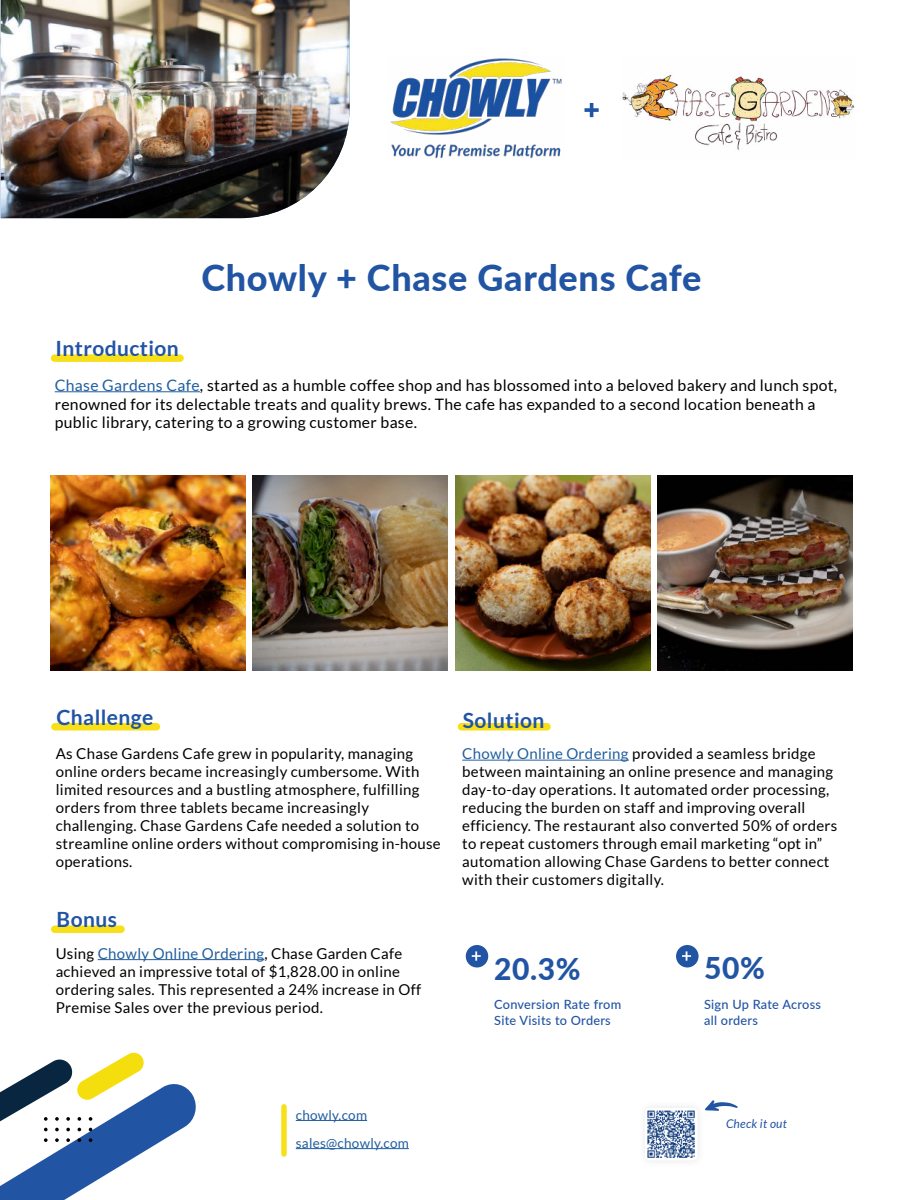
<style>
.page{position:relative;width:900px;height:1200px;background:#fff}
.page>*{position:absolute;margin:0;border:0;box-sizing:border-box;transform-origin:0 0}
.t1{font:800 36px "Lato";letter-spacing:.02em;color:#2154a3}
.t2{font:800 30px "Lato";color:#2154a3}
.t3{font:700 21px "Lato";letter-spacing:.02em;color:#2154a3}
.t4{font:15.75px/18.9px "Lato";letter-spacing:.02em;color:#000}
.t5{font:15px/18px "Lato";letter-spacing:.02em;color:#000}
.t6{font:13.5px/28.2px "Lato";letter-spacing:.02em;color:#215e9e}
.t7{font:500 12.75px/15.3px "Lato";letter-spacing:.02em;color:#2154a3}
.t8{font:italic 12px "Lato";letter-spacing:.02em;color:#2154a3}
.s1{color:#215e9e}
</style>
<div class="page">
<div style="left:281px;top:1104px;width:6px;height:53px;background:#f7e01a;border-radius:3px"></div>
<hr style="left:296px;top:1120px;width:71px;height:1px;background:#215e9e">
<hr style="left:296px;top:1148px;width:113px;height:1px;background:#215e9e">
<img style="left:390px;top:58px;width:172px;height:101px">
<svg style="left:585px;top:103px;width:14px;height:14px"></svg>
<img style="left:623px;top:75px;width:231px;height:75px">
<img style="left:1px;top:0;width:349px;height:218px">
<div style="left:51px;top:354px;width:133px;height:8px;background:#f7e01a;border-radius:4px"></div>
<hr style="left:55px;top:391px;width:145px;height:1px;background:#215e9e">
<img style="left:50px;top:476px;width:195px;height:194px">
<img style="left:253px;top:476px;width:195px;height:194px">
<img style="left:455px;top:476px;width:195px;height:194px">
<img style="left:658px;top:476px;width:195px;height:194px">
<svg style="left:0;top:1052px;width:196px;height:148px"></svg>
<div style="left:51px;top:723px;width:109px;height:7px;background:#f7e01a;border-radius:4px"></div>
<div style="left:458px;top:723px;width:93px;height:7px;background:#f7e01a;border-radius:4px"></div>
<hr style="left:462px;top:760px;width:167px;height:1px;background:#215e9e">
<div style="left:51px;top:925px;width:74px;height:8px;background:#f7e01a;border-radius:4px"></div>
<hr style="left:98px;top:959px;width:166px;height:1px;background:#215e9e">
<div style="left:466px;top:945px;width:22px;height:22px;background:#2154a3;border-radius:50%"></div>
<svg style="left:472px;top:951px;width:9px;height:10px"></svg>
<div style="left:676px;top:945px;width:23px;height:22px;background:#2154a3;border-radius:50%"></div>
<svg style="left:682px;top:951px;width:9px;height:10px"></svg>
<svg style="left:706px;top:1100px;width:32px;height:11px"></svg>
<div style="left:637px;top:1100px;width:69px;height:68px;background:#fbfbfb"></div>
<div style="left:645px;top:1108px;width:53px;height:52px;background:#fff;border-radius:5px"></div>
<img style="left:647px;top:1110px;width:48px;height:48px">
<h1 class="t1" style="left:201px;top:265px;width:502px">Chowly + Chase Gardens Cafe</h1>
<h3 class="t3" style="left:56px;top:340px;width:125px">Introduction</h3>
<p class="t4" style="left:55px;top:376px;width:784px"><span class="s1">Chase Gardens Cafe</span>, started as a humble coffee shop and has blossomed into a beloved bakery and lunch spot, renowned for its delectable treats and quality brews. The cafe has expanded to a second location beneath a public library, catering to a growing customer base.</p>
<h3 class="t3" style="left:56px;top:709px;width:98px">Challenge</h3>
<p class="t5" style="left:56px;top:745px;width:387px">As Chase Gardens Cafe grew in popularity, managing online orders became increasingly cumbersome. With limited resources and a bustling atmosphere, fulfilling orders from three tablets became increasingly challenging. Chase Gardens Cafe needed a solution to streamline online orders without compromising in-house operations.</p>
<h3 class="t3" style="left:463px;top:712px;width:83px">Solution</h3>
<p class="t5" style="left:462px;top:745px;width:377px"><span class="s1">Chowly Online Ordering</span> provided a seamless bridge between maintaining an online presence and managing day-to-day operations. It automated order processing, reducing the burden on staff and improving overall efficiency. The restaurant also converted 50% of orders to repeat customers through email marketing “opt in” automation allowing Chase Gardens to better connect with their customers digitally.</p>
<h3 class="t3" style="left:57px;top:912px;width:62px">Bonus</h3>
<p class="t5" style="left:56px;top:945px;width:367px">Using <span class="s1">Chowly Online Ordering</span>, Chase Garden Cafe achieved an impressive total of $1,828.00 in online ordering sales. This represented a 24% increase in Off Premise Sales over the previous period.</p>
<h2 class="t2" style="left:494px;top:957px;width:88px">20.3%</h2>
<p class="t7" style="left:494px;top:998px;width:128px">Conversion Rate from<br>Site Visits to Orders</p>
<p class="t6" style="left:296px;top:1101px;width:115px">chowly.com sales@chowly.com</p>
<h2 class="t2" style="left:704px;top:957px;width:62px">50%</h2>
<p class="t7" style="left:704px;top:998px;width:118px">Sign Up Rate Across all orders</p>
<p class="t8" style="left:726px;top:1117px;width:62px">Check it out</p>
</div>
